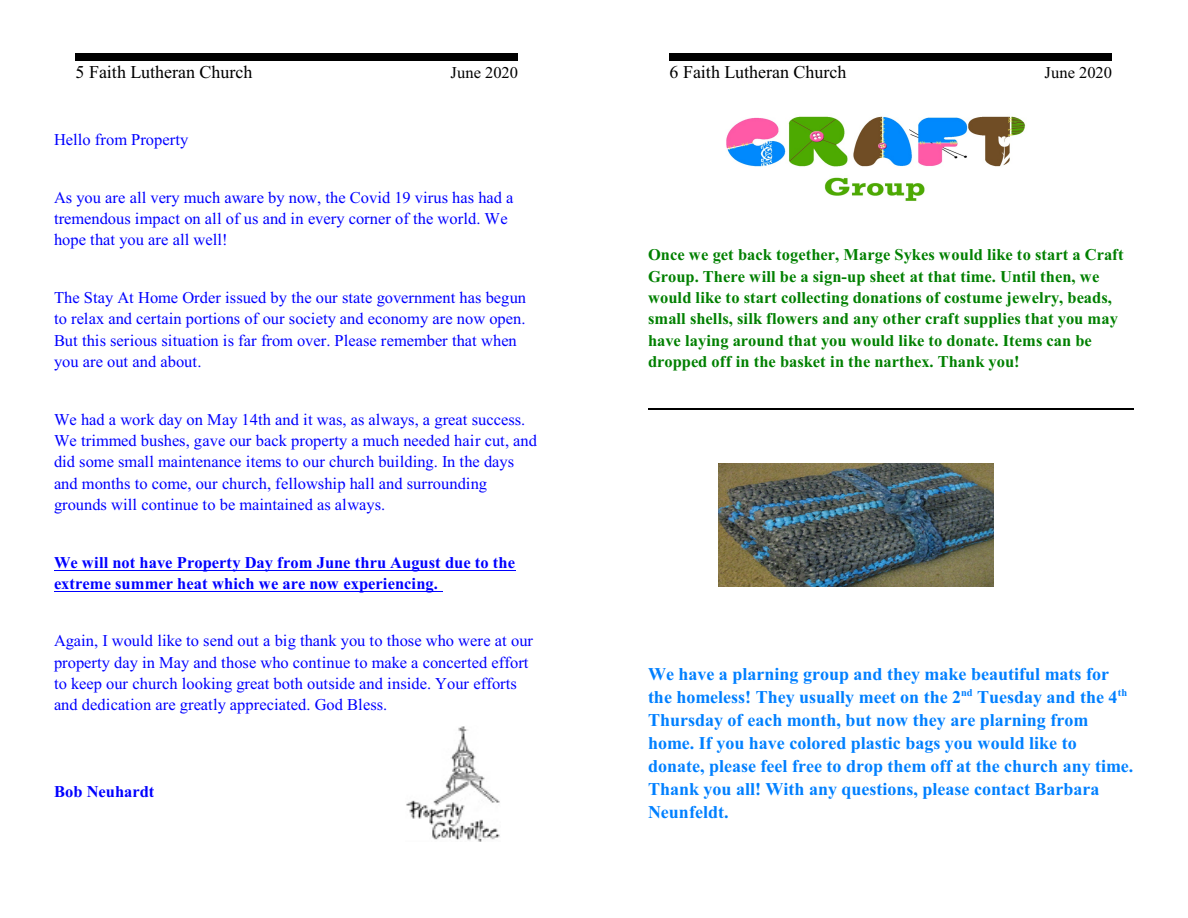
<style>
.page{position:relative;width:1188px;height:918px;background:#fff}
.page>*{position:absolute;margin:0;border:0;box-sizing:border-box;transform-origin:0 0}
.t1{font:700 18px/23.1px "Times New Roman";color:#0080ff}
.t2{font:18px "Times New Roman";color:#000}
.t3{font:16.5px/21.3px "Times New Roman";color:#00f}
.t4{font:700 16.5px/21.3px "Times New Roman";color:#008000}
.t5{font:700 16.5px/21.3px "Times New Roman";color:#00f}
.t6{font:16.5px "Times New Roman";color:#000}
</style>
<div class="page">
<div style="left:76px;top:54px;width:442px;height:7px;background:#000"></div>
<img style="left:406px;top:726px;width:94px;height:116px">
<hr style="left:54px;top:570px;width:461px;height:1px;background:#00f">
<hr style="left:54px;top:591px;width:388px;height:1px;background:#00f">
<div style="left:670px;top:54px;width:442px;height:7px;background:#000"></div>
<img style="left:726px;top:116px;width:300px;height:85px">
<img style="left:718px;top:463px;width:275px;height:123px">
<hr style="left:648px;top:409px;width:486px;height:1px;background:#000">
<p class="t2" style="left:76px;top:66px;width:178px">5 Faith Lutheran Church</p>
<p class="t6" style="left:451px;top:67px;width:69px">June 2020</p>
<p class="t3" style="left:54px;top:130px;width:136px">Hello from Property</p>
<p class="t3" style="left:54px;top:188px;width:461px">As you are all very much aware by now, the Covid 19 virus has had a tremendous impact on all of us and in every corner of the world. We hope that you are all well!</p>
<p class="t3" style="left:54px;top:288px;width:474px">The Stay At Home Order issued by the our state government has begun to relax and certain portions of our society and economy are now open.<br>But this serious situation is far from over. Please remember that when you are out and about.</p>
<p class="t3" style="left:54px;top:410px;width:485px">We had a work day on May 14th and it was, as always, a great success.<br>We trimmed bushes, gave our back property a much needed hair cut, and did some small maintenance items to our church building. In the days and months to come, our church, fellowship hall and surrounding grounds will continue to be maintained as always.</p>
<p class="t5" style="left:54px;top:553px;width:463px">We will not have Property Day from June thru August due to the extreme summer heat which we are now experiencing.</p>
<p class="t3" style="left:54px;top:632px;width:481px">Again, I would like to send out a big thank you to those who were at our property day in May and those who continue to make a concerted effort to keep our church looking great both outside and inside. Your efforts and dedication are greatly appreciated. God Bless.</p>
<p class="t5" style="left:54px;top:782px;width:102px">Bob Neuhardt</p>
<p class="t2" style="left:670px;top:66px;width:178px">6 Faith Lutheran Church</p>
<p class="t6" style="left:1045px;top:67px;width:69px">June 2020</p>
<p class="t4" style="left:648px;top:246px;width:477px">Once we get back together, Marge Sykes would like to start a Craft Group. There will be a sign-up sheet at that time. Until then, we would like to start collecting donations of costume jewelry, beads, small shells, silk flowers and any other craft supplies that you may have laying around that you would like to donate. Items can be dropped off in the basket in the narthex. Thank you!</p>
<p class="t1" style="left:648px;top:664px;width:487px">We have a plarning group and they make beautiful mats for the homeless! They usually meet on the 2<sup>nd</sup> Tuesday and the 4<sup>th </sup>Thursday of each month, but now they are plarning from home. If you have colored plastic bags you would like to donate, please feel free to drop them off at the church any time.<br>Thank you all! With any questions, please contact Barbara Neunfeldt.</p>
</div>
